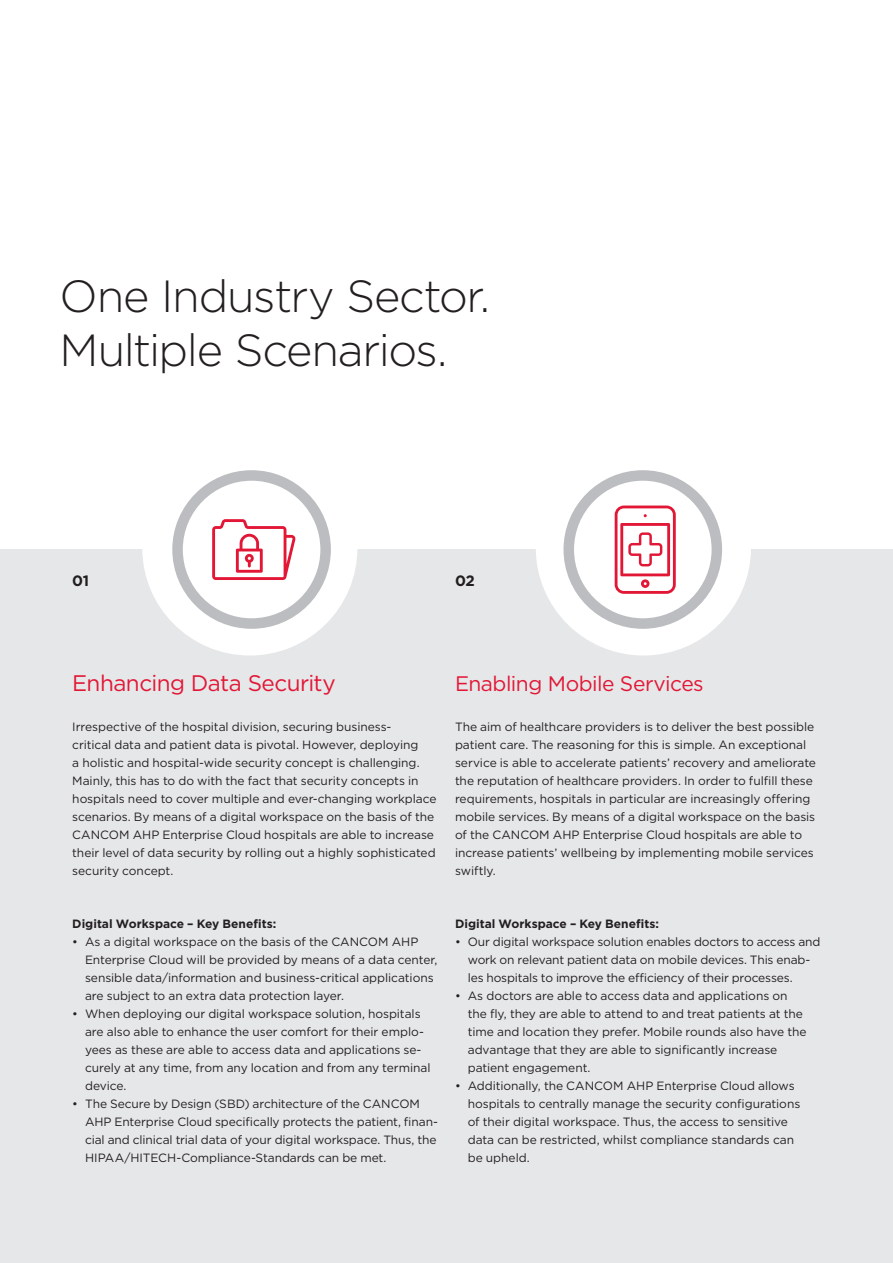
<style>
.page{position:relative;width:893px;height:1263px;background:#fff}
.page>*{position:absolute;margin:0;border:0;box-sizing:border-box;transform-origin:0 0}
.t1{font:300 45px/54px "Gotham";letter-spacing:-.03em;color:#231f20}
.t2{font:22.5px "Gotham";letter-spacing:-.025em;color:#e21736}
.t3{font:21px "Gotham";letter-spacing:-.025em;color:#e21736}
.t4{font:700 15px "Gotham";color:#231f20}
.t5{font:12px/18px "Gotham";letter-spacing:-.005em;color:#231f20}
.t6{font:700 12px "Gotham";color:#231f20}
</style>
<div class="page">
<div style="left:0;top:550px;width:893px;height:713px;background:#e6e7e9"></div>
<div style="left:142px;top:440px;width:215px;height:215px;background:#fff;border-radius:50%"></div>
<div style="left:536px;top:440px;width:215px;height:215px;background:#fff;border-radius:50%"></div>
<div style="left:172px;top:470px;width:159px;height:159px;border:10px solid #bcbdc0;border-radius:50%"></div>
<svg style="left:569px;top:475px;width:148px;height:148px"></svg>
<div style="left:563px;top:470px;width:159px;height:159px;border:10px solid #bcbdc0;border-radius:50%"></div>
<svg style="left:212px;top:519px;width:84px;height:61px"></svg>
<svg style="left:615px;top:505px;width:61px;height:89px"></svg>
<h1 class="t1" style="left:60px;top:268px;width:432px">One Industry Sector.<br>Multiple Scenarios.</h1>
<p class="t4" style="left:72px;top:571px;width:18px">01</p>
<p class="t4" style="left:455px;top:571px;width:21px">02</p>
<h2 class="t2" style="left:72px;top:669px;width:265px">Enhancing Data Security</h2>
<p class="t5" style="left:72px;top:717px;width:366px">Irrespective of the hospital division, securing business-<br>critical data and patient data is pivotal. However, deploying<br>a holistic and hospital-wide security concept is challenging.<br>Mainly, this has to do with the fact that security concepts in hospitals need to cover multiple and ever-changing workplace scenarios. By means of a digital workspace on the basis of the CANCOM AHP Enterprise Cloud hospitals are able to increase their level of data security by rolling out a highly sophisticated security concept.</p>
<p class="t6" style="left:72px;top:916px;width:206px">Digital Workspace – Key Benefits:</p>
<p class="t5" style="left:85px;top:932px;width:354px;text-indent:-13px">• As a digital workspace on the basis of the CANCOM AHP Enterprise Cloud will be provided by means of a data center, sensible data/information and business-critical applications are subject to an extra data protection layer.</p>
<p class="t5" style="left:85px;top:1004px;width:347px;text-indent:-13px">• When deploying our digital workspace solution, hospitals are also able to enhance the user comfort for their emplo&shy;yees as these are able to access data and applications se&shy;curely at any time, from any location and from any terminal device.</p>
<p class="t5" style="left:85px;top:1094px;width:354px;text-indent:-13px">• The Secure by Design (SBD) architecture of the CANCOM AHP Enterprise Cloud specifically protects the patient, finan&shy;cial and clinical trial data of your digital workspace. Thus, the HIPAA/HITECH-Compliance-Standards can be met.</p>
<h3 class="t3" style="left:455px;top:670px;width:250px">Enabling Mobile Services</h3>
<p class="t5" style="left:455px;top:717px;width:362px">The aim of healthcare providers is to deliver the best possible patient care. The reasoning for this is simple. An exceptional service is able to accelerate patients’ recovery and ameliorate the reputation of healthcare providers. In order to fulfill these requirements, hospitals in particular are increasingly offering mobile services. By means of a digital workspace on the basis of the CANCOM AHP Enterprise Cloud hospitals are able to increase patients’ wellbeing by implementing mobile services swiftly.</p>
<p class="t6" style="left:455px;top:916px;width:206px">Digital Workspace – Key Benefits:</p>
<p class="t5" style="left:468px;top:932px;width:354px;text-indent:-13px">• Our digital workspace solution enables doctors to access and work on relevant patient data on mobile devices. This enab&shy;les hospitals to improve the efficiency of their processes.</p>
<p class="t5" style="left:468px;top:986px;width:340px;text-indent:-13px">• As doctors are able to access data and applications on the fly, they are able to attend to and treat patients at the time and location they prefer. Mobile rounds also have the advantage that they are able to significantly increase patient engagement.</p>
<p class="t5" style="left:468px;top:1076px;width:334px;text-indent:-13px">• Additionally, the CANCOM AHP Enterprise Cloud allows hospitals to centrally manage the security configurations of their digital workspace. Thus, the access to sensitive data can be restricted, whilst compliance standards can be upheld.</p>
</div>
